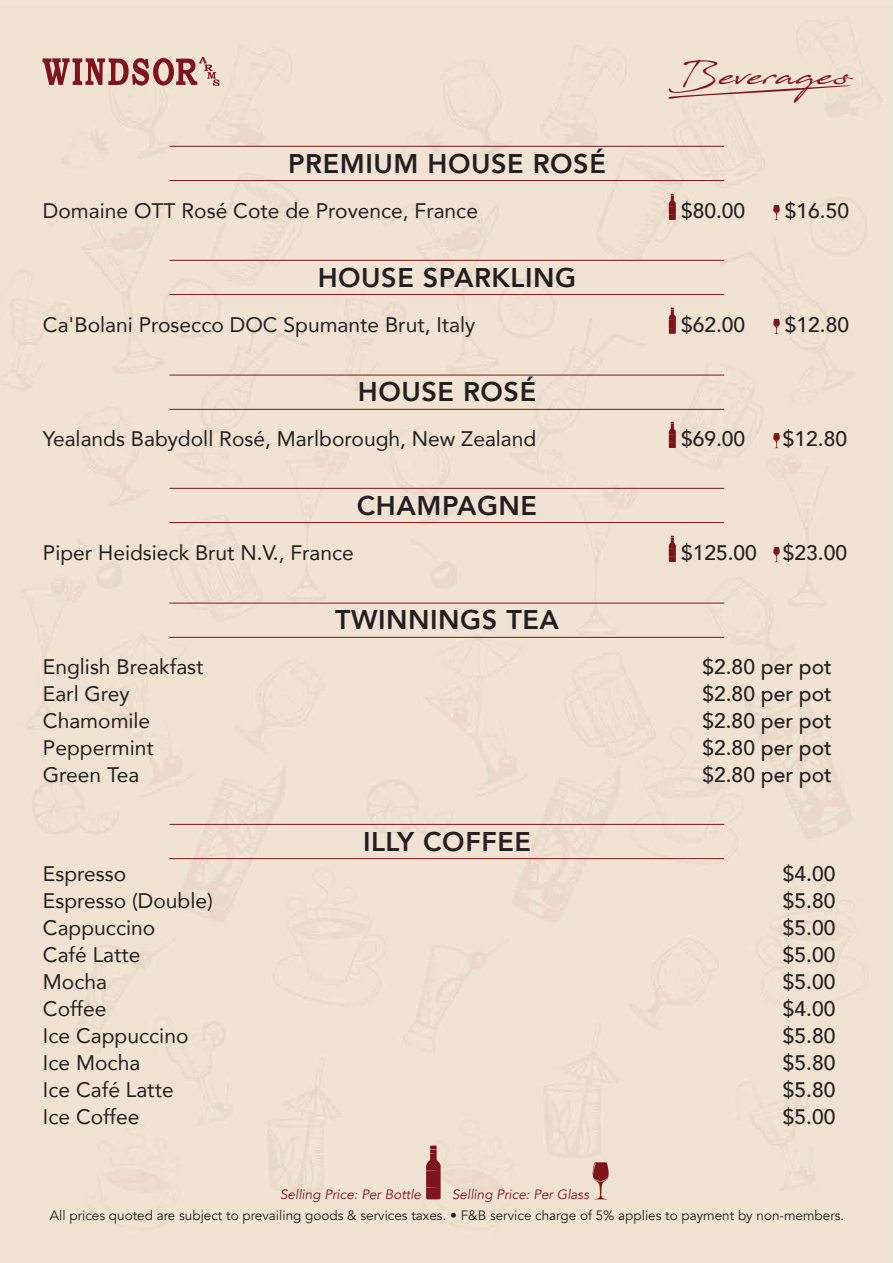
<style>
.page{position:relative;width:893px;height:1263px;background:#fff}
.page>*{position:absolute;margin:0;border:0;box-sizing:border-box;transform-origin:0 0}
.t1{font:30px "Javacom";letter-spacing:.02em;color:#80141d}
.t2{font:800 27px "Avenir";letter-spacing:.02em;color:#231f20}
.t3{font:21px "Avenir";color:#231f20}
.t4{font:500 21px "Avenir";color:#231f20}
.t5{font:13.5px "Avenir";color:#231f20}
.t6{font:italic 13.5px "Avenir";color:#80141d}
</style>
<div class="page">
<svg style="left:42px;top:57px;width:178px;height:29px;background:#bf8984"></svg>
<svg style="left:665px;top:85px;width:199px;height:14px;background:#e4cdc0"></svg>
<svg style="left:426px;top:1145px;width:15px;height:54px"></svg>
<svg style="left:592px;top:1162px;width:17px;height:37px"></svg>
<svg style="left:669px;top:194px;width:7px;height:26px"></svg>
<svg style="left:773px;top:205px;width:7px;height:15px"></svg>
<svg style="left:669px;top:308px;width:7px;height:26px"></svg>
<svg style="left:773px;top:319px;width:7px;height:15px"></svg>
<svg style="left:669px;top:422px;width:7px;height:26px"></svg>
<svg style="left:773px;top:433px;width:7px;height:15px"></svg>
<svg style="left:669px;top:536px;width:7px;height:26px"></svg>
<svg style="left:773px;top:547px;width:7px;height:15px"></svg>
<hr style="left:169px;top:146px;width:555px;height:1px;background:#80141d">
<hr style="left:169px;top:180px;width:555px;height:1px;background:#80141d">
<hr style="left:169px;top:260px;width:555px;height:1px;background:#80141d">
<hr style="left:169px;top:294px;width:555px;height:1px;background:#80141d">
<hr style="left:169px;top:375px;width:555px;height:1px;background:#80141d">
<hr style="left:169px;top:409px;width:555px;height:1px;background:#80141d">
<hr style="left:169px;top:488px;width:555px;height:1px;background:#80141d">
<hr style="left:169px;top:522px;width:555px;height:1px;background:#80141d">
<hr style="left:169px;top:603px;width:555px;height:1px;background:#80141d">
<hr style="left:169px;top:637px;width:555px;height:1px;background:#80141d">
<hr style="left:169px;top:824px;width:555px;height:1px;background:#80141d">
<hr style="left:169px;top:858px;width:555px;height:1px;background:#80141d">
<h1 class="t1" style="left:670px;top:55px;width:182px">Beverages</h1>
<p class="t2" style="left:288px;top:143px;width:319px">PREMIUM HOUSE ROSÉ</p>
<p class="t3" style="left:43px;top:194px;width:437px">Domaine OTT Rosé Cote de Provence, France</p>
<p class="t4" style="left:681px;top:193px;width:66px">$80.00</p>
<p class="t4" style="left:785px;top:193px;width:66px">$16.50</p>
<p class="t2" style="left:318px;top:257px;width:260px">HOUSE SPARKLING</p>
<p class="t3" style="left:43px;top:308px;width:434px">Ca'Bolani Prosecco DOC Spumante Brut, Italy</p>
<p class="t4" style="left:681px;top:307px;width:66px">$62.00</p>
<p class="t4" style="left:785px;top:307px;width:66px">$12.80</p>
<p class="t2" style="left:358px;top:371px;width:180px">HOUSE ROSÉ</p>
<p class="t3" style="left:43px;top:422px;width:495px">Yealands Babydoll Rosé, Marlborough, New Zealand</p>
<p class="t4" style="left:681px;top:421px;width:66px">$69.00</p>
<p class="t4" style="left:783px;top:421px;width:66px">$12.80</p>
<p class="t2" style="left:357px;top:485px;width:182px">CHAMPAGNE</p>
<p class="t3" style="left:43px;top:536px;width:312px">Piper Heidsieck Brut N.V., France</p>
<p class="t4" style="left:681px;top:535px;width:168px">$125.00 $23.00</p>
<p class="t2" style="left:335px;top:599px;width:225px">TWINNINGS TEA</p>
<p class="t3" style="left:43px;top:650px;width:162px">English Breakfast</p>
<p class="t4" style="left:702px;top:649px;width:131px">$2.80 per pot</p>
<p class="t3" style="left:43px;top:677px;width:88px">Earl Grey</p>
<p class="t4" style="left:702px;top:676px;width:131px">$2.80 per pot</p>
<p class="t3" style="left:43px;top:704px;width:109px">Chamomile</p>
<p class="t4" style="left:702px;top:703px;width:131px">$2.80 per pot</p>
<p class="t3" style="left:43px;top:731px;width:112px">Peppermint</p>
<p class="t4" style="left:702px;top:730px;width:131px">$2.80 per pot</p>
<p class="t3" style="left:43px;top:758px;width:98px">Green Tea</p>
<p class="t4" style="left:702px;top:757px;width:131px">$2.80 per pot</p>
<p class="t2" style="left:363px;top:821px;width:169px">ILLY COFFEE</p>
<p class="t3" style="left:43px;top:857px;width:85px">Espresso</p>
<p class="t4" style="left:783px;top:856px;width:54px">$4.00</p>
<p class="t3" style="left:43px;top:884px;width:172px">Espresso (Double)</p>
<p class="t4" style="left:783px;top:883px;width:54px">$5.80</p>
<p class="t3" style="left:43px;top:911px;width:114px">Cappuccino</p>
<p class="t4" style="left:783px;top:910px;width:54px">$5.00</p>
<p class="t3" style="left:43px;top:938px;width:99px">Café Latte</p>
<p class="t4" style="left:783px;top:937px;width:54px">$5.00</p>
<p class="t3" style="left:43px;top:965px;width:66px">Mocha</p>
<p class="t4" style="left:783px;top:964px;width:54px">$5.00</p>
<p class="t3" style="left:43px;top:992px;width:65px">Coffee</p>
<p class="t4" style="left:783px;top:991px;width:54px">$4.00</p>
<p class="t3" style="left:43px;top:1019px;width:147px">Ice Cappuccino</p>
<p class="t4" style="left:783px;top:1018px;width:54px">$5.80</p>
<p class="t3" style="left:43px;top:1046px;width:99px">Ice Mocha</p>
<p class="t4" style="left:783px;top:1045px;width:54px">$5.80</p>
<p class="t3" style="left:43px;top:1073px;width:132px">Ice Café Latte</p>
<p class="t4" style="left:783px;top:1072px;width:54px">$5.80</p>
<p class="t3" style="left:43px;top:1100px;width:98px">Ice Coffee</p>
<p class="t4" style="left:783px;top:1099px;width:54px">$5.00</p>
<p class="t6" style="left:280px;top:1186px;width:142px">Selling Price: Per Bottle</p>
<p class="t6" style="left:452px;top:1186px;width:138px">Selling Price: Per Glass</p>
<p class="t5" style="left:50px;top:1207px;width:796px">All prices quoted are subject to prevailing goods &amp; services taxes. • F&amp;B service charge of 5% applies to payment by non-members.</p>
</div>
